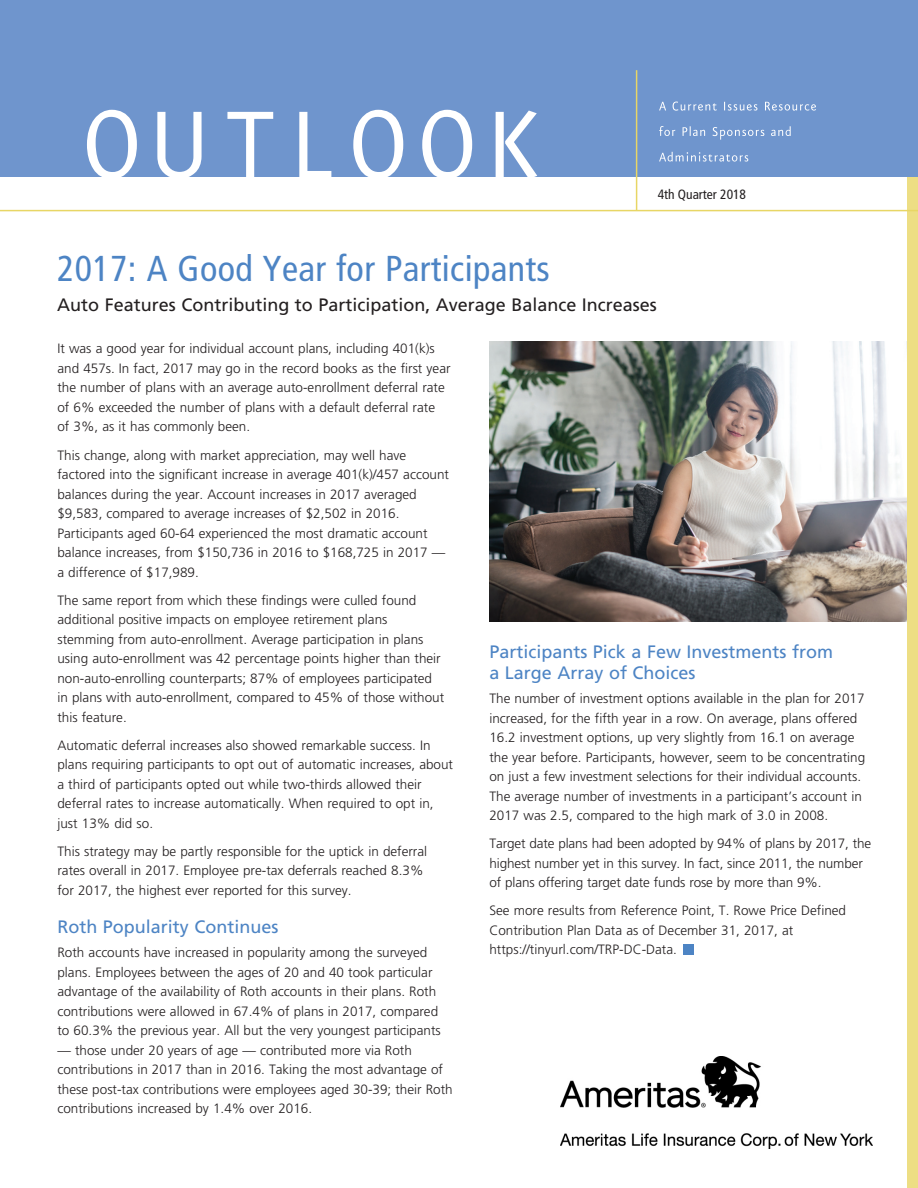
<style>
.page{position:relative;width:918px;height:1188px;background:#fff}
.page>*{position:absolute;margin:0;border:0;box-sizing:border-box;transform-origin:0 0}
.story_title{font:condensed 36px "Frutiger LT Std";letter-spacing:.01em;color:#4d84c4}
.story_subheads{font:18px/21px "Frutiger";color:#4d84c4}
.story_subtitle{font:18px "Frutiger";color:#231f20}
.Body_Copy{font:300 13.5px/19.5px "Frutiger";color:#231f20}
.t1{font:condensed 13.5px "Frutiger LT Std";color:#231f20}
</style>
<div class="page">
<div style="left:683px;top:944px;width:11px;height:10px;background:#4d84c4"></div>
<img style="left:489px;top:341px;width:418px;height:281px">
<div style="left:907px;top:173px;width:11px;height:1015px;background:#edde84"></div>
<div style="left:0;top:0;width:918px;height:177px;background:#6f95cd"></div>
<svg style="left:659px;top:152px;width:89px;height:10px"></svg>
<svg style="left:659px;top:126px;width:132px;height:14px"></svg>
<svg style="left:659px;top:102px;width:157px;height:9px"></svg>
<hr style="left:636px;top:70px;width:1px;height:141px;background:#e8d665">
<svg style="left:87px;top:110px;width:450px;height:67px"></svg>
<hr style="left:0;top:210px;width:918px;height:1px;background:#e8d665">
<img style="left:561px;top:1056px;width:312px;height:92px">
<p class="t1" style="left:658px;top:186px;width:90px">4th Quarter 2018</p>
<p class="story_title" style="left:57px;top:248px;width:494px">2017: A Good Year for Participants</p>
<p class="story_subtitle" style="left:57px;top:294px;width:601px">Auto Features Contributing to Participation, Average Balance Increases</p>
<p class="Body_Copy" style="left:57px;top:339px;width:395px">It was a good year for individual account plans, including 401(k)s and 457s. In fact, 2017 may go in the record books as the first year the number of plans with an average auto-enrollment deferral rate of 6% exceeded the number of plans with a default deferral rate<br>of 3%, as it has commonly been.</p>
<p class="Body_Copy" style="left:57px;top:445px;width:393px">This change, along with market appreciation, may well have factored into the significant increase in average 401(k)/457 account balances during the year. Account increases in 2017 averaged $9,583, compared to average increases of $2,502 in 2016.<br>Participants aged 60-64 experienced the most dramatic account balance increases, from $150,736 in 2016 to $168,725 in 2017 — a difference of $17,989.</p>
<p class="Body_Copy" style="left:57px;top:590px;width:388px">The same report from which these findings were culled found additional positive impacts on employee retirement plans stemming from auto-enrollment. Average participation in plans using auto-enrollment was 42 percentage points higher than their non-auto-enrolling counterparts; 87% of employees participated in plans with auto-enrollment, compared to 45% of those without this feature.</p>
<p class="Body_Copy" style="left:57px;top:735px;width:397px">Automatic deferral increases also showed remarkable success. In plans requiring participants to opt out of automatic increases, about a third of participants opted out while two-thirds allowed their deferral rates to increase automatically. When required to opt in, just 13% did so.</p>
<p class="Body_Copy" style="left:57px;top:841px;width:371px">This strategy may be partly responsible for the uptick in deferral rates overall in 2017. Employee pre-tax deferrals reached 8.3% for 2017, the highest ever reported for this survey.</p>
<p class="story_subheads" style="left:57px;top:916px;width:223px">Roth Popularity Continues</p>
<p class="Body_Copy" style="left:57px;top:943px;width:385px">Roth accounts have increased in popularity among the surveyed plans. Employees between the ages of 20 and 40 took particular advantage of the availability of Roth accounts in their plans. Roth contributions were allowed in 67.4% of plans in 2017, compared to 60.3% the previous year. All but the very youngest participants</p>
<p class="Body_Copy" style="left:57px;top:1040px;width:397px">— those under 20 years of age — contributed more via Roth contributions in 2017 than in 2016. Taking the most advantage of these post-tax contributions were employees aged 30-39; their Roth contributions increased by 1.4% over 2016.</p>
<p class="story_subheads" style="left:489px;top:641px;width:345px">Participants Pick a Few Investments from a Large Array of Choices</p>
<p class="Body_Copy" style="left:489px;top:689px;width:377px">The number of investment options available in the plan for 2017 increased, for the fifth year in a row. On average, plans offered 16.2 investment options, up very slightly from 16.1 on average the year before. Participants, however, seem to be concentrating on just a few investment selections for their individual accounts.<br>The average number of investments in a participant’s account in 2017 was 2.5, compared to the high mark of 3.0 in 2008.</p>
<p class="Body_Copy" style="left:489px;top:834px;width:383px">Target date plans had been adopted by 94% of plans by 2017, the highest number yet in this survey. In fact, since 2011, the number of plans offering target date funds rose by more than 9%.</p>
<p class="Body_Copy" style="left:489px;top:901px;width:358px">See more results from Reference Point, T. Rowe Price Defined<br>Contribution Plan Data as of December 31, 2017, at https://tinyurl.com/TRP-DC-Data.</p>
</div>
